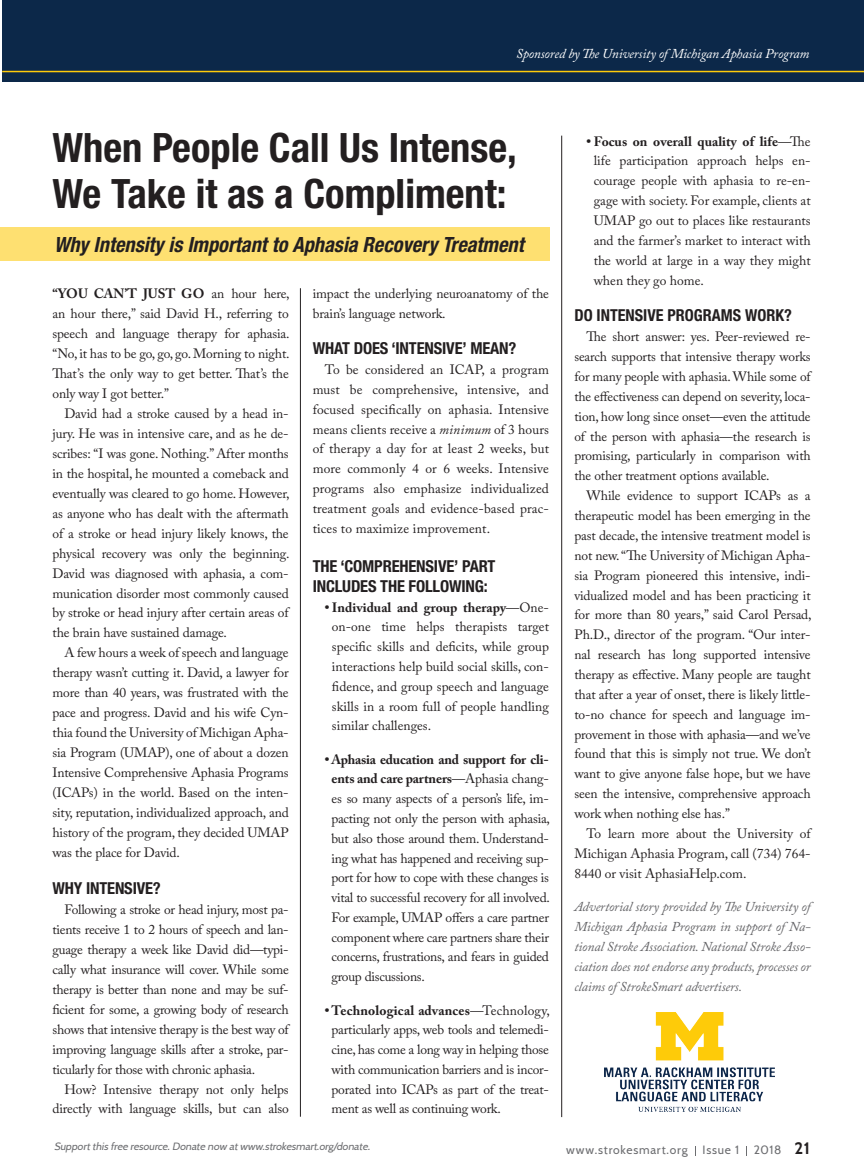
<style>
.page{position:relative;width:864px;height:1175px;background:#fff}
.page>*{position:absolute;margin:0;border:0;box-sizing:border-box;transform-origin:0 0}
.t1{font:700 condensed 40.5px/46.5px "Helvetica Neue LT Std";color:#231f20}
.t2{font:italic 700 condensed 21px "Helvetica Neue LT Std";color:#231f20}
.SUBHEAD{font:700 condensed 16.5px/19.8px "Helvetica Neue LT Std";letter-spacing:-.01em;color:#231f20}
.FEATURE_DEPT_BODY{font:13.5px/19.8px "Adobe Caslon Pro";letter-spacing:-.01em;color:#231f20;text-align:justify}
.FEATURE_DEPT_BODY-2{font:italic 13.5px/19.8px "Adobe Caslon Pro";letter-spacing:-.01em;color:#636366;text-align:justify}
.FEATURE_DEPT_BODY-3{font:italic 13.5px "Adobe Caslon Pro";letter-spacing:-.01em;color:#fff}
.t3{font:12px "Cabin";letter-spacing:.065em;color:#6c6d70}
.t4{font:italic 10.5px "Cabin";color:#6c6d70}
.s1{font-weight:700}
.s2{font-style:italic}
.s3{font-weight:700;font-size:16.5px;color:#231f20}
</style>
<div class="page">
<div style="left:0;top:227px;width:550px;height:34px;background:#fee071"></div>
<img style="left:604px;top:1012px;width:171px;height:99px">
<div style="left:2px;top:0;width:862px;height:81px;background:#0c2849"></div>
<hr style="left:2px;top:71px;width:862px;height:1px;background:#feca0a">
<hr style="left:300px;top:288px;width:1px;height:828px;background:#231f20">
<hr style="left:561px;top:136px;width:1px;height:981px;background:#231f20">
<p class="FEATURE_DEPT_BODY-3" style="left:516px;top:46px;width:295px">Sponsored by The University of Michigan Aphasia Program</p>
<p class="t1" style="left:52px;top:123px;width:466px">When People Call Us Intense,<br>We Take it as a Compliment:</p>
<p class="t2" style="left:54px;top:232px;width:471px">Why Intensity is Important to Aphasia Recovery Treatment</p>
<p class="FEATURE_DEPT_BODY" style="left:52px;top:283px;width:239px"><span class="s1">“YOU CAN’T JUST GO</span> an hour here, an hour there,” said David H., referring to speech and language therapy for aphasia. “No, it has to be go, go, go. Morning to night.<br>That’s the only way to get better. That’s the only way I got better.”</p>
<p class="FEATURE_DEPT_BODY" style="left:52px;top:403px;width:239px;text-indent:12px">David had a stroke caused by a head in&shy;jury. He was in intensive care, and as he de&shy;scribes: “I was gone. Nothing.” After months in the hospital, he mounted a comeback and eventually was cleared to go home. However, as anyone who has dealt with the aftermath of a stroke or head injury likely knows, the physical recovery was only the beginning.<br>David was diagnosed with aphasia, a com&shy;munication disorder most commonly caused by stroke or head injury after certain areas of the brain have sustained damage.</p>
<p class="FEATURE_DEPT_BODY" style="left:52px;top:642px;width:238px;text-indent:12px">A few hours a week of speech and language therapy wasn’t cutting it. David, a lawyer for more than 40 years, was frustrated with the pace and progress. David and his wife Cyn&shy;thia found the University of Michigan Apha&shy;sia Program (UMAP), one of about a dozen Intensive Comprehensive Aphasia Programs (ICAPs) in the world. Based on the inten&shy;sity, reputation, individualized approach, and history of the program, they decided UMAP was the place for David.</p>
<p class="SUBHEAD" style="left:52px;top:878px;width:110px">WHY INTENSIVE?</p>
<p class="FEATURE_DEPT_BODY" style="left:52px;top:899px;width:238px;text-indent:12px">Following a stroke or head injury, most pa&shy;tients receive 1 to 2 hours of speech and lan&shy;guage therapy a week like David did—typi&shy;cally what insurance will cover. While some therapy is better than none and may be suf&shy;ficient for some, a growing body of research shows that intensive therapy is the best way of improving language skills after a stroke, par&shy;ticularly for those with chronic aphasia.</p>
<p class="FEATURE_DEPT_BODY" style="left:52px;top:1078px;width:238px;text-align:right">How? Intensive therapy not only helps directly with language skills, but can also</p>
<p class="FEATURE_DEPT_BODY" style="left:313px;top:283px;width:238px">impact the underlying neuroanatomy of the brain’s language network.</p>
<p class="SUBHEAD" style="left:313px;top:338px;width:205px">WHAT DOES ‘INTENSIVE’ MEAN?</p>
<p class="FEATURE_DEPT_BODY" style="left:313px;top:360px;width:238px;text-indent:12px">To be considered an ICAP, a program must be comprehensive, intensive, and focused specifically on aphasia. Intensive means clients receive a <span class="s2">minimum</span> of 3 hours of therapy a day for at least 2 weeks, but more commonly 4 or 6 weeks. Intensive programs also emphasize individualized treatment goals and evidence-based prac&shy;tices to maximize improvement.</p>
<p class="SUBHEAD" style="left:313px;top:556px;width:184px">THE ‘COMPREHENSIVE’ PART<br>INCLUDES THE FOLLOWING:</p>
<p class="FEATURE_DEPT_BODY" style="left:332px;top:597px;width:218px;text-indent:-7px"><span class="s1">• Individual and group therapy</span>—One&shy;on-one time helps therapists target specific skills and deficits, while group interactions help build social skills, con&shy;fidence, and group speech and language skills in a room full of people handling similar challenges.</p>
<p class="FEATURE_DEPT_BODY" style="left:331px;top:749px;width:220px;text-indent:-7px"><span class="s1">• Aphasia education and support for cli&shy;ents and care partners</span>—Aphasia chang&shy;es so many aspects of a person’s life, im&shy;pacting not only the person with aphasia, but also those around them. Understand&shy;ing what has happened and receiving sup&shy;port for how to cope with these changes is vital to successful recovery for all involved.<br>For example, UMAP offers a care partner component where care partners share their concerns, frustrations, and fears in guided group discussions.</p>
<p class="FEATURE_DEPT_BODY" style="left:332px;top:1000px;width:220px;text-indent:-7px"><span class="s1">• Technological advances</span>—Technology, particularly apps, web tools and telemedi&shy;cine, has come a long way in helping those with communication barriers and is incor&shy;porated into ICAPs as part of the treat&shy;ment as well as continuing work.</p>
<p class="t4" style="left:54px;top:1138px;width:320px">Supportthisfree resource.Donate now atwww.strokesmart.org/donate.</p>
<p class="FEATURE_DEPT_BODY" style="left:594px;top:131px;width:219px;text-indent:-7px"><span class="s1">• Focus on overall quality of life</span>—The life participation approach helps en&shy;courage people with aphasia to re-en&shy;gage with society. For example, clients at UMAP go out to places like restaurants and the farmer’s market to interact with the world at large in a way they might when they go home.</p>
<p class="SUBHEAD" style="left:574px;top:305px;width:219px">DO INTENSIVE PROGRAMS WORK?</p>
<p class="FEATURE_DEPT_BODY" style="left:574px;top:327px;width:238px;text-indent:12px">The short answer: yes. Peer-reviewed re&shy;search supports that intensive therapy works for many people with aphasia. While some of the effectiveness can depend on severity, loca&shy;tion, how long since onset—even the attitude of the person with aphasia—the research is promising, particularly in comparison with the other treatment options available.</p>
<p class="FEATURE_DEPT_BODY" style="left:574px;top:485px;width:239px;text-indent:12px">While evidence to support ICAPs as a therapeutic model has been emerging in the past decade, the intensive treatment model is not new. “The University of Michigan Apha&shy;sia Program pioneered this intensive, indi&shy;vidualized model and has been practicing it for more than 80 years,” said Carol Persad, Ph.D., director of the program. “Our inter&shy;nal research has long supported intensive therapy as effective. Many people are taught that after a year of onset, there is likely little&shy;to-no chance for speech and language im&shy;provement in those with aphasia—and we’ve found that this is simply not true. We don’t want to give anyone false hope, but we have seen the intensive, comprehensive approach work when nothing else has.”</p>
<p class="FEATURE_DEPT_BODY" style="left:574px;top:823px;width:238px;text-indent:12px">To learn more about the University of Michigan Aphasia Program, call (734) 764- 8440 or visit AphasiaHelp.com.</p>
<p class="FEATURE_DEPT_BODY-2" style="left:574px;top:896px;width:238px">Advertorial story provided by The University of Michigan Aphasia Program in support of Na&shy;tional Stroke Association. National Stroke Asso&shy;ciation does not endorse any products, processes or claims of StrokeSmart advertisers.</p>
<p class="t3" style="left:566px;top:1140px;width:245px">www.strokesmart.org Issue 1 2018 <span class="s3">21</span></p>
</div>
